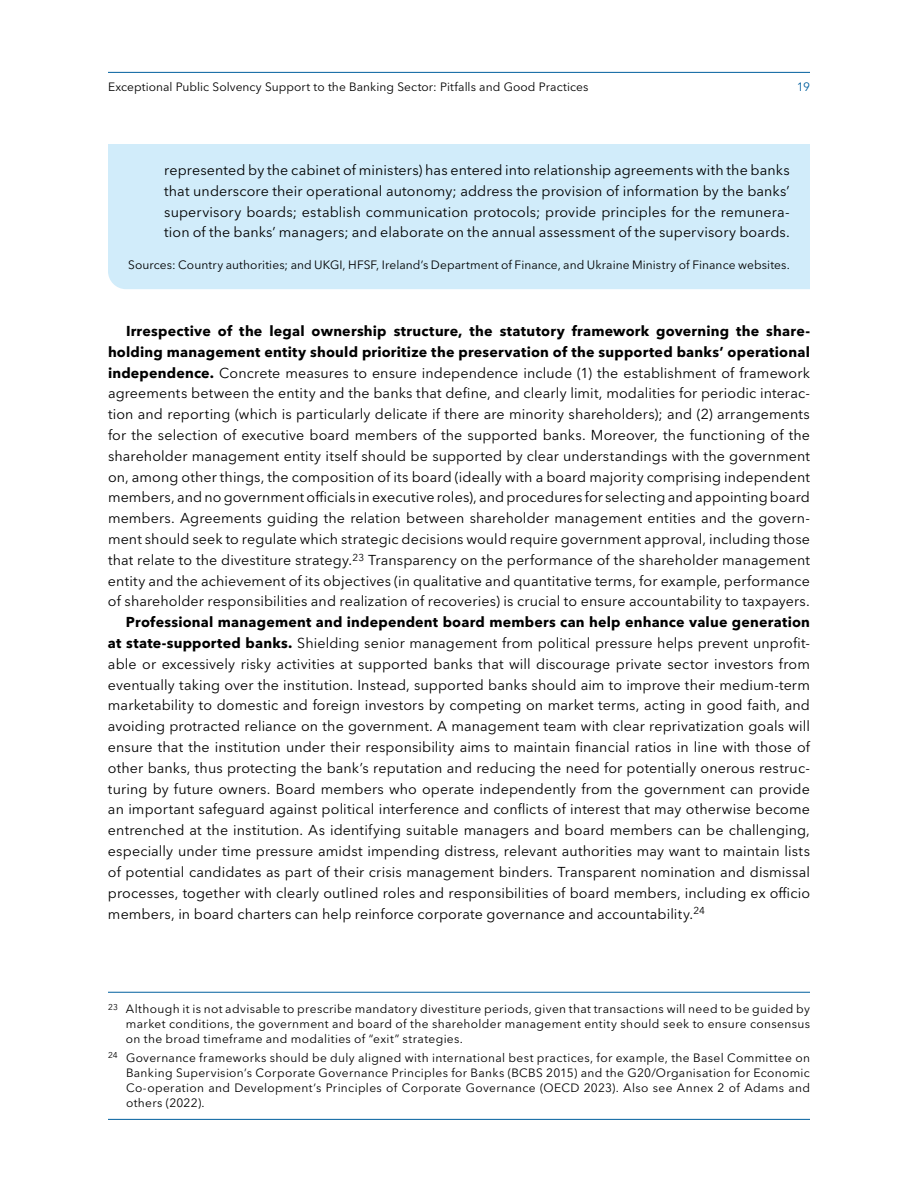
<style>
.page{position:relative;width:918px;height:1188px;background:#fff}
.page>*{position:absolute;margin:0;border:0;box-sizing:border-box;transform-origin:0 0}
.t1{font:14.25px/20.9px "Avenir Next W1 G";letter-spacing:.01em;color:#000;text-align:justify}
.t2{font:12px/15px "Avenir Next W1 G";letter-spacing:.01em;color:#000;text-align:justify}
.t3{font:12px "Avenir Next W1 G";color:#005f9e}
.s1{font-weight:700}
</style>
<div class="page">
<hr style="left:108px;top:72px;width:702px;height:1px;background:#005f9e">
<hr style="left:108px;top:1119px;width:702px;height:1px;background:#005f9e">
<hr style="left:108px;top:992px;width:702px;height:1px;background:#005f9e">
<div style="left:108px;top:144px;width:702px;height:145px;background:#d1ecfa"></div>
<p class="t2" style="left:108px;top:78px;width:482px">Exceptional Public Solvency Support to the Banking Sector: Pitfalls and Good Practices</p>
<p class="t3" style="left:797px;top:77px;width:15px">19</p>
<p class="t1" style="left:164px;top:158px;width:627px">represented by the cabinet of ministers) has entered into relationship agreements with the banks that underscore their operational autonomy; address the provision of information by the banks’ supervisory boards; establish communication protocols; provide principles for the remunera&shy;tion of the banks’ managers; and elaborate on the annual assessment of the supervisory boards.</p>
<p class="t2" style="left:128px;top:256px;width:663px">Sources: Country authorities; and UKGI, HFSF, Ireland’s Department of Finance, and Ukraine Ministry of Finance websites.</p>
<p class="t1" style="left:108px;top:319px;width:704px;text-indent:18px"><span class="s1">Irrespective of the legal ownership structure, the statutory framework governing the share&shy;holding management entity should prioritize the preservation of the supported banks’ operational independence.</span> Concrete measures to ensure independence include (1) the establishment of framework agreements between the entity and the banks that define, and clearly limit, modalities for periodic interac&shy;tion and reporting (which is particularly delicate if there are minority shareholders); and (2) arrangements for the selection of executive board members of the supported banks. Moreover, the functioning of the shareholder management entity itself should be supported by clear understandings with the government on, among other things, the composition of its board (ideally with a board majority comprising independent members, and no government officials in executive roles), and procedures for selecting and appointing board members. Agreements guiding the relation between shareholder management entities and the govern&shy;ment should seek to regulate which strategic decisions would require government approval, including those that relate to the divestiture strategy.<sup>23</sup> Transparency on the performance of the shareholder management entity and the achievement of its objectives (in qualitative and quantitative terms, for example, performance of shareholder responsibilities and realization of recoveries) is crucial to ensure accountability to taxpayers.</p>
<p class="t1" style="left:108px;top:611px;width:704px;text-indent:18px"><span class="s1">Professional management and independent board members can help enhance value generation at state-supported banks.</span> Shielding senior management from political pressure helps prevent unprofit&shy;able or excessively risky activities at supported banks that will discourage private sector investors from eventually taking over the institution. Instead, supported banks should aim to improve their medium-term marketability to domestic and foreign investors by competing on market terms, acting in good faith, and avoiding protracted reliance on the government. A management team with clear reprivatization goals will ensure that the institution under their responsibility aims to maintain financial ratios in line with those of other banks, thus protecting the bank’s reputation and reducing the need for potentially onerous restruc&shy;turing by future owners. Board members who operate independently from the government can provide an important safeguard against political interference and conflicts of interest that may otherwise become entrenched at the institution. As identifying suitable managers and board members can be challenging, especially under time pressure amidst impending distress, relevant authorities may want to maintain lists of potential candidates as part of their crisis management binders. Transparent nomination and dismissal processes, together with clearly outlined roles and responsibilities of board members, including ex officio members, in board charters can help reinforce corporate governance and accountability.<sup>24</sup></p>
<p class="t2" style="left:126px;top:1000px;width:686px;text-indent:-18px"><sup>23</sup> Although it is not advisable to prescribe mandatory divestiture periods, given that transactions will need to be guided by market conditions, the government and board of the shareholder management entity should seek to ensure consensus on the broad timeframe and modalities of “exit” strategies.</p>
<p class="t2" style="left:126px;top:1049px;width:686px;text-indent:-18px"><sup>24</sup> Governance frameworks should be duly aligned with international best practices, for example, the Basel Committee on Banking Supervision’s Corporate Governance Principles for Banks (BCBS 2015) and the G20/Organisation for Economic Co-operation and Development’s Principles of Corporate Governance (OECD 2023). Also see Annex 2 of Adams and others (2022).</p>
</div>
